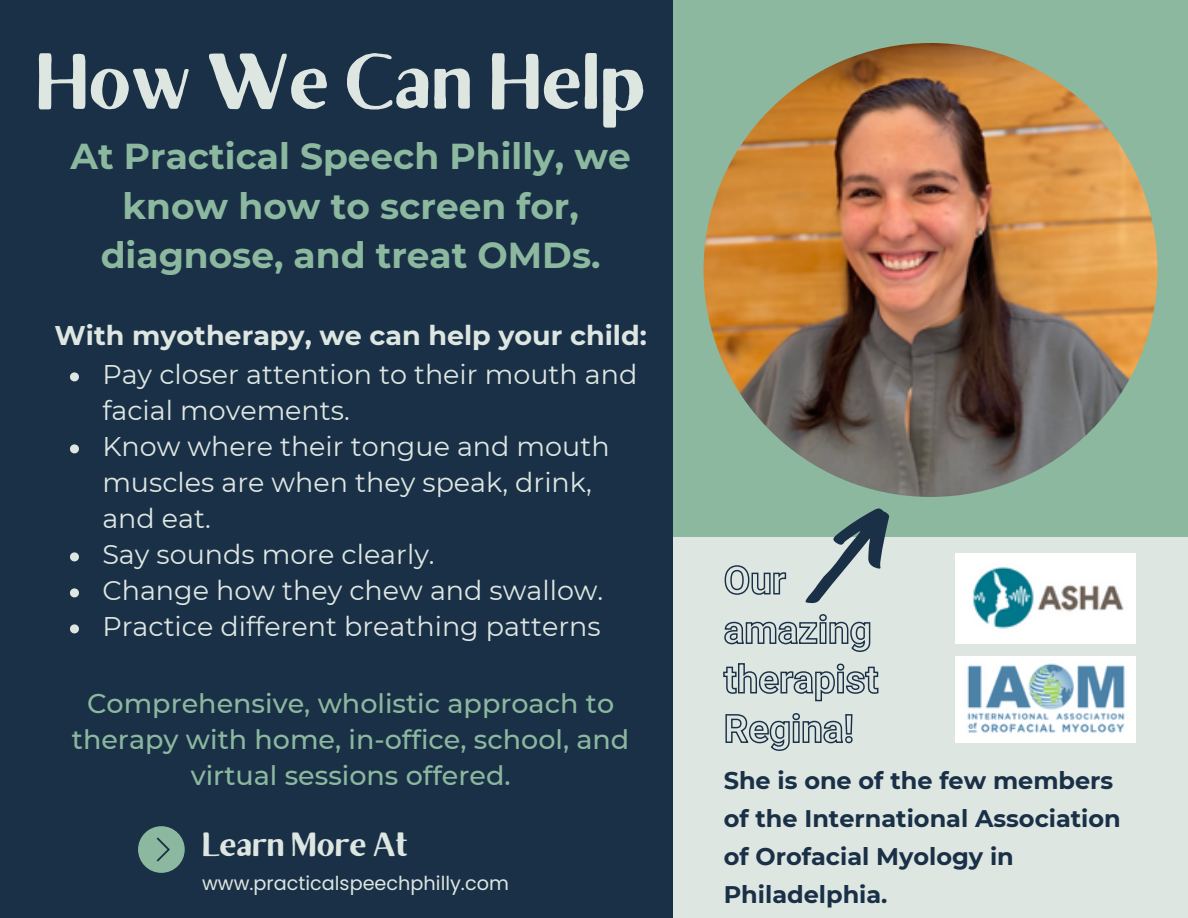
<style>
.page{position:relative;width:1188px;height:918px;background:#8cb89f}
.page>*{position:absolute;margin:0;border:0;box-sizing:border-box;transform-origin:0 0}
.t1{font:700 79.5px "Brixton Sans TC";color:#dee6e2}
.t2{font:700 36px/49.5px "Montserrat";color:#8cb89f;text-align:center}
.t3{font:700 33.6px "Brixton Sans TC";color:#dee6e2}
.t4{font:27px/36px "Montserrat";color:#dee6e2}
.t5{font:500 27px/36px "Montserrat";color:#8cb89f;text-align:center}
.t6{font:700 27px "Montserrat";color:#dee6e2}
.t7{font:700 24px/38.1px "Montserrat";color:#193046}
.t8{font:19.2px "Poppins";color:#dee6e2}
</style>
<div class="page">
<img style="left:704px;top:43px;width:453px;height:454px;border-radius:50%">
<div style="left:673px;top:537px;width:514px;height:381px;background:#dee6e2"></div>
<svg style="left:724px;top:508px;width:166px;height:144px"></svg>
<svg style="left:723px;top:663px;width:156px;height:39px"></svg>
<svg style="left:725px;top:713px;width:128px;height:38px"></svg>
<img style="left:956px;top:657px;width:180px;height:85px">
<img style="left:956px;top:554px;width:180px;height:90px">
<div style="left:0;top:0;width:673px;height:917px;background:#193046"></div>
<svg style="left:70px;top:372px;width:9px;height:9px"></svg>
<svg style="left:70px;top:444px;width:9px;height:9px"></svg>
<svg style="left:70px;top:552px;width:9px;height:9px"></svg>
<svg style="left:70px;top:588px;width:9px;height:9px"></svg>
<svg style="left:70px;top:624px;width:9px;height:9px"></svg>
<div style="left:138px;top:826px;width:47px;height:47px;background:#8cb89f;border-radius:23px"></div>
<svg style="left:157px;top:837px;width:13px;height:25px"></svg>
<p class="t1" style="left:36px;top:53px;width:610px">How We Can Help</p>
<p class="t2" style="left:71px;top:131px;width:562px">At Practical Speech Philly, we know how to screen for, diagnose, and treat OMDs.</p>
<h2 class="t6" style="left:55px;top:319px;width:594px">With myotherapy, we can help your child:</h2>
<p class="t4" style="left:102px;top:356px;width:537px">Pay closer attention to their mouth and facial movements.</p>
<p class="t4" style="left:102px;top:428px;width:509px">Know where their tongue and mouth muscles are when they speak, drink, and eat.</p>
<h4 class="t4" style="left:102px;top:536px;width:334px">Say sounds more clearly.</h4>
<p class="t4" style="left:102px;top:572px;width:503px">Change how they chew and swallow.</p>
<h3 class="t4" style="left:102px;top:608px;width:500px">Practice different breathing patterns</h3>
<p class="t5" style="left:72px;top:685px;width:559px">Comprehensive, wholistic approach to therapy with home, in-office, school, and virtual sessions offered.</p>
<p class="t3" style="left:202px;top:833px;width:207px">Learn More At</p>
<p class="t8" style="left:202px;top:870px;width:308px">www.practicalspeechphilly.com</p>
<p class="t7" style="left:724px;top:761px;width:399px">She is one of the few members of the International Association of Orofacial Myology in<br>Philadelphia.</p>
</div>
